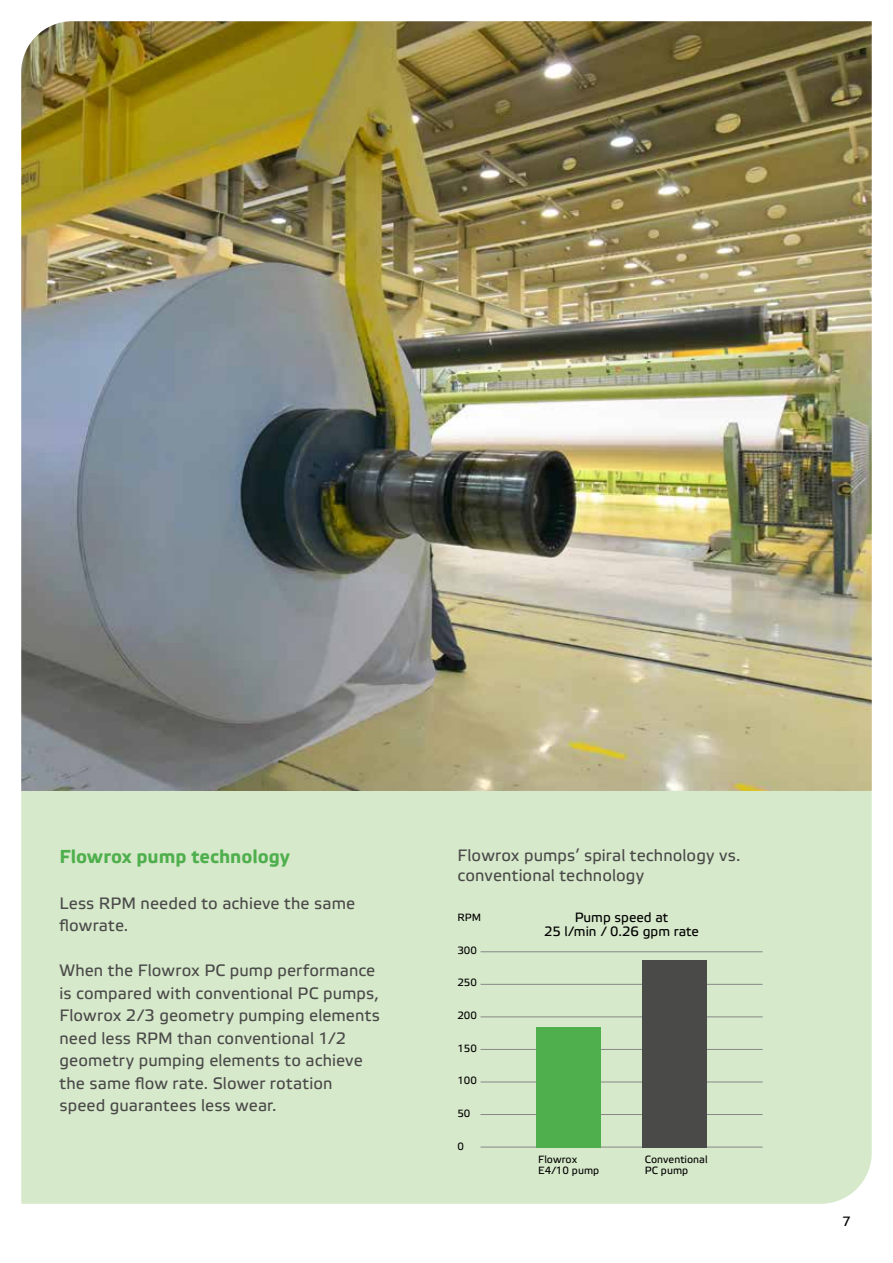
<style>
.page{position:relative;width:893px;height:1263px;background:#fff}
.page>*{position:absolute;margin:0;border:0;box-sizing:border-box;transform-origin:0 0}
.t1{font:700 18.75px "Etelka Text Pro";color:#4faf4d}
.t2{font:16.5px/22.5px "Etelka Text Pro";letter-spacing:.005em;color:#4a4a49}
.t3{font:13.5px/13.5px "Etelka Text Pro";color:#000;text-align:center}
.t4{font:10.5px/10.5px "Etelka Text Pro";color:#000}
</style>
<div class="page">
<div style="left:21px;top:791px;width:851px;height:413px;background:#d7e9cb"></div>
<img style="left:21px;top:21px;width:851px;height:770px">
<hr style="left:480px;top:951px;width:283px;height:1px;background:#878787">
<hr style="left:480px;top:984px;width:283px;height:1px;background:#878787">
<hr style="left:480px;top:1016px;width:283px;height:1px;background:#878787">
<hr style="left:480px;top:1049px;width:283px;height:1px;background:#878787">
<hr style="left:480px;top:1081px;width:283px;height:1px;background:#878787">
<hr style="left:480px;top:1114px;width:283px;height:1px;background:#878787">
<hr style="left:480px;top:1147px;width:283px;height:1px;background:#878787">
<div style="left:536px;top:1027px;width:64px;height:120px;background:#4faf4d"></div>
<div style="left:643px;top:959px;width:64px;height:188px;background:#4a4a49"></div>
<p class="t1" style="left:60px;top:846px;width:232px">Flowrox pump technology</p>
<p class="t2" style="left:60px;top:893px;width:297px">Less RPM needed to achieve the same flowrate.</p>
<p class="t2" style="left:60px;top:960px;width:322px">When the Flowrox PC pump performance is compared with conventional PC pumps, Flowrox 2/3 geometry pumping elements need less RPM than conventional 1/2 geometry pumping elements to achieve the same flow rate. Slower rotation speed guarantees less wear.</p>
<p class="t2" style="left:458px;top:847px;width:284px;line-height:19.5px">Flowrox pumps’ spiral technology vs. conventional technology</p>
<p class="t4" style="left:458px;top:913px;width:25px">RPM</p>
<p class="t4" style="left:458px;top:945px;width:21px">300</p>
<p class="t4" style="left:458px;top:978px;width:21px">250</p>
<p class="t4" style="left:458px;top:1011px;width:21px">200</p>
<p class="t4" style="left:458px;top:1043px;width:21px">150</p>
<p class="t4" style="left:458px;top:1076px;width:21px">100</p>
<p class="t4" style="left:458px;top:1109px;width:14px">50</p>
<p class="t4" style="left:458px;top:1141px;width:8px">0</p>
<p class="t4" style="left:538px;top:1155px;width:62px">Flowrox<br>E4/10 pump</p>
<p class="t4" style="left:645px;top:1155px;width:64px">Conventional<br>PC pump</p>
<p class="t3" style="left:544px;top:912px;width:156px">Pump speed at<br>25 l/min / 0.26 gpm rate</p>
<p class="t3" style="left:842px;top:1215px;width:10px">7</p>
</div>
